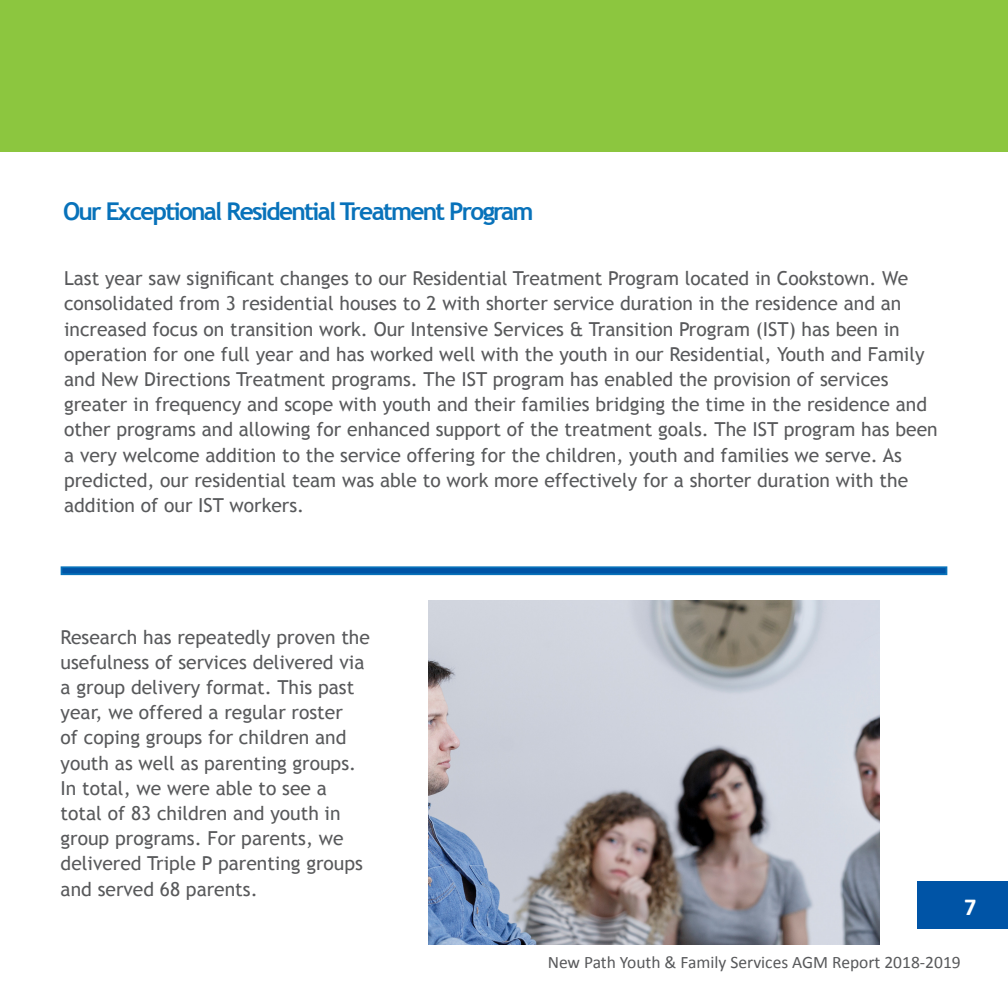
<style>
.page{position:relative;width:1008px;height:1008px;background:#fff}
.page>*{position:absolute;margin:0;border:0;box-sizing:border-box;transform-origin:0 0}
.t1{font:700 24.5px "Trebuchet MS";letter-spacing:-.07em;color:#0872ba}
.t2{font:700 24.5px "Calibri";color:#fff}
.t3{font:19.25px/25.2px "Trebuchet MS";color:#58595b}
.t4{font:17.5px "Calibri";color:#58595b}
</style>
<div class="page">
<div style="left:0;top:0;width:1008px;height:151px;background:#8cc63f"></div>
<img style="left:428px;top:600px;width:451px;height:345px">
<div style="left:61px;top:566px;width:886px;height:9px;background:#0054a6;border:2px solid #0872ba"></div>
<div style="left:917px;top:881px;width:91px;height:48px;background:#0054a6"></div>
<p class="t1" style="left:63px;top:196px;width:472px">Our Exceptional Residential Treatment Program</p>
<p class="t3" style="left:64px;top:266px;width:875px">Last year saw significant changes to our Residential Treatment Program located in Cookstown. We consolidated from 3 residential houses to 2 with shorter service duration in the residence and an increased focus on transition work. Our Intensive Services &amp; Transition Program (IST) has been in operation for one full year and has worked well with the youth in our Residential, Youth and Family and New Directions Treatment programs. The IST program has enabled the provision of services greater in frequency and scope with youth and their families bridging the time in the residence and other programs and allowing for enhanced support of the treatment goals. The IST program has been a very welcome addition to the service offering for the children, youth and families we serve. As predicted, our residential team was able to work more effectively for a shorter duration with the addition of our IST workers.</p>
<p class="t3" style="left:61px;top:624px;width:311px">Research has repeatedly proven the usefulness of services delivered via a group delivery format. This past year, we offered a regular roster<br>of coping groups for children and youth as well as parenting groups.<br>In total, we were able to see a total of 83 children and youth in group programs. For parents, we delivered Triple P parenting groups and served 68 parents.</p>
<p class="t2" style="left:964px;top:891px;width:14px">7</p>
<p class="t4" style="left:548px;top:951px;width:415px">New Path Youth &amp; Family Services AGM Report 2018-2019</p>
</div>
